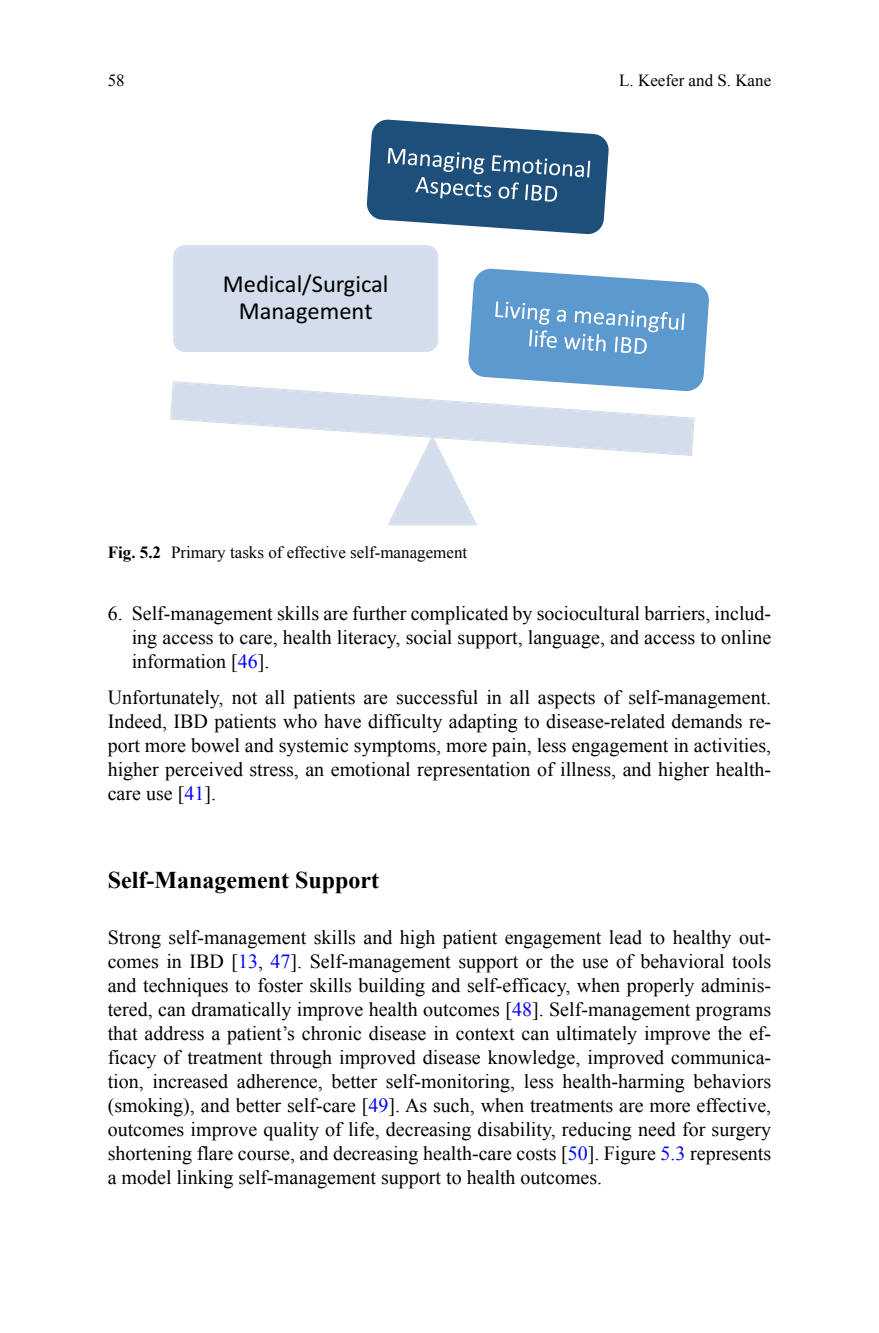
<style>
.page{position:relative;width:879px;height:1333px;background:#fff}
.page>*{position:absolute;margin:0;border:0;box-sizing:border-box;transform-origin:0 0}
.t1{font:24.6px/26.8px "Calibri 2";color:#000;text-align:center}
.t2{font:700 24px "Times New Roman";color:#000}
.t3{font:20px/24px "Times New Roman PSMT2";color:#000;text-align:justify}
.t4{font:17px "Times New Roman PSMT2";color:#000}
.s1{font-family:"Times New Roman PS Bold MT2"}
.s2{color:#00f}
</style>
<div class="page">
<svg style="left:170px;top:245px;width:539px;height:280px"></svg>
<svg style="left:366px;top:119px;width:243px;height:116px"></svg>
<p class="t4" style="left:108px;top:69px;width:18px">58</p>
<p class="t4" style="left:619px;top:69px;width:153px">L. Keefer and S. Kane</p>
<p class="t1" style="left:223px;top:270px;width:167px">Medical/Surgical<br>Management</p>
<p class="t4" style="left:108px;top:541px;width:361px"><span class="s1">Fig. 5.2</span> Primary tasks of effective self-management</p>
<p class="t3" style="left:132px;top:601px;width:641px;text-indent:-24px">6. Self-management skills are further complicated by sociocultural barriers, includ&shy;ing access to care, health literacy, social support, language, and access to online information [<span class="s2">46</span>].</p>
<p class="t3" style="left:108px;top:685px;width:665px">Unfortunately, not all patients are successful in all aspects of self-management.<br>Indeed, IBD patients who have difficulty adapting to disease-related demands re&shy;port more bowel and systemic symptoms, more pain, less engagement in activities, higher perceived stress, an emotional representation of illness, and higher health&shy;care use [<span class="s2">41</span>].</p>
<p class="t2" style="left:108px;top:863px;width:273px">Self-Management Support</p>
<p class="t3" style="left:108px;top:925px;width:665px">Strong self-management skills and high patient engagement lead to healthy out&shy;comes in IBD [<span class="s2">13</span>, <span class="s2">47</span>]. Self-management support or the use of behavioral tools and techniques to foster skills building and self-efficacy, when properly adminis&shy;tered, can dramatically improve health outcomes [<span class="s2">48</span>]. Self-management programs that address a patient’s chronic disease in context can ultimately improve the ef&shy;ficacy of treatment through improved disease knowledge, improved communica&shy;tion, increased adherence, better self-monitoring, less health-harming behaviors (smoking), and better self-care [<span class="s2">49</span>]. As such, when treatments are more effective, outcomes improve quality of life, decreasing disability, reducing need for surgery shortening flare course, and decreasing health-care costs [<span class="s2">50</span>]. Figure <span class="s2">5.3</span> represents a model linking self-management support to health outcomes.</p>
</div>
